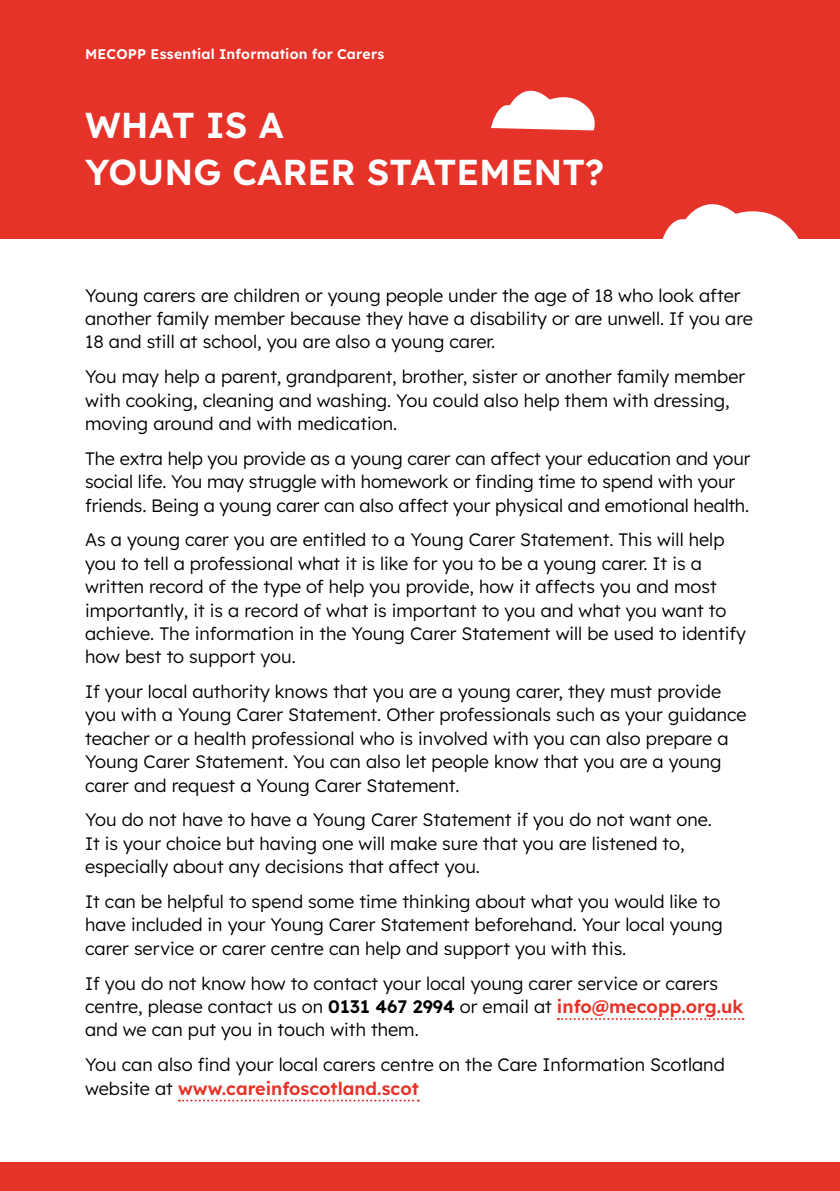
<style>
.page{position:relative;width:840px;height:1191px;background:#fff}
.page>*{position:absolute;margin:0;border:0;box-sizing:border-box;transform-origin:0 0}
.t1{font:36px/46.8px "Lexend";color:#fff}
.t2{font:300 18px/23.4px "Lexend";color:#000}
.t3{font:14px "Lexend";letter-spacing:.015em;color:#fff}
.s1{font-weight:400}
.s2{font-weight:400;color:#e63329}
</style>
<div class="page">
<div style="left:0;top:0;width:839px;height:238px;background:#e63329"></div>
<div style="left:0;top:1162px;width:839px;height:29px;background:#e63329"></div>
<svg style="left:661px;top:204px;width:140px;height:35px"></svg>
<svg style="left:491px;top:90px;width:104px;height:40px"></svg>
<svg style="left:557px;top:1018px;width:186px;height:2px"></svg>
<svg style="left:179px;top:1099px;width:239px;height:2px"></svg>
<p class="t3" style="left:85px;top:44px;width:300px">MECOPP Essential Information for Carers</p>
<h1 class="t1" style="left:85px;top:100px;width:520px">WHAT IS A<br>YOUNG CARER STATEMENT?</h1>
<p class="t2" style="left:85px;top:282px;width:669px">Young carers are children or young people under the age of 18 who look after another family member because they have a disability or are unwell. If you are<br>18 and still at school, you are also a young carer.</p>
<p class="t2" style="left:85px;top:364px;width:661px">You may help a parent, grandparent, brother, sister or another family member with cooking, cleaning and washing. You could also help them with dressing, moving around and with medication.</p>
<p class="t2" style="left:85px;top:445px;width:666px">The extra help you provide as a young carer can affect your education and your social life. You may struggle with homework or finding time to spend with your friends. Being a young carer can also affect your physical and emotional health.</p>
<p class="t2" style="left:85px;top:527px;width:662px">As a young carer you are entitled to a Young Carer Statement. This will help you to tell a professional what it is like for you to be a young carer. It is a written record of the type of help you provide, how it affects you and most importantly, it is a record of what is important to you and what you want to achieve. The information in the Young Carer Statement will be used to identify how best to support you.</p>
<p class="t2" style="left:85px;top:679px;width:662px">If your local authority knows that you are a young carer, they must provide you with a Young Carer Statement. Other professionals such as your guidance teacher or a health professional who is involved with you can also prepare a Young Carer Statement. You can also let people know that you are a young carer and request a Young Carer Statement.</p>
<p class="t2" style="left:85px;top:807px;width:628px">You do not have to have a Young Carer Statement if you do not want one.<br>It is your choice but having one will make sure that you are listened to, especially about any decisions that affect you.</p>
<p class="t2" style="left:85px;top:888px;width:638px">It can be helpful to spend some time thinking about what you would like to have included in your Young Carer Statement beforehand. Your local young carer service or carer centre can help and support you with this.</p>
<p class="t2" style="left:85px;top:970px;width:659px">If you do not know how to contact your local young carer service or carers centre, please contact us on <span class="s1">0131 467 2994</span> or email at <span class="s2">info@mecopp.org.uk </span>and we can put you in touch with them.</p>
<p class="t2" style="left:85px;top:1052px;width:641px">You can also find your local carers centre on the Care Information Scotland website at <span class="s2">www.careinfoscotland.scot</span></p>
</div>
